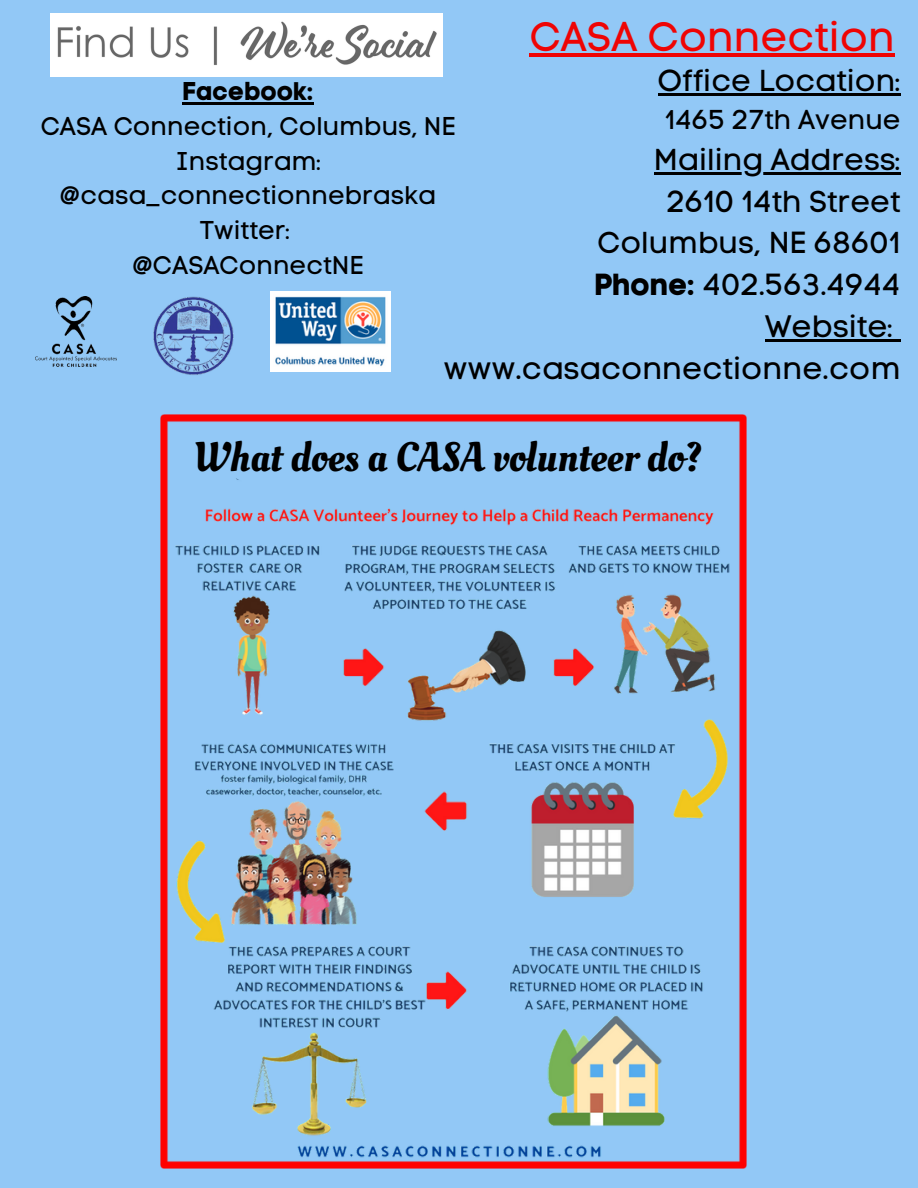
<style>
.page{position:relative;width:918px;height:1188px;background:#92c8f6}
.page>*{position:absolute;margin:0;border:0;box-sizing:border-box;transform-origin:0 0}
.t1{font:41.25px "Oleo Script";color:#000}
.t2{font:41.1px "Code Pro Normal LC";color:#ef0404}
.t3{font:30.75px/42.8px "Code Pro Normal LC";color:#000;text-align:right}
.t4{font:30.3px/41.7px "Code Pro Normal LC";color:#000;text-align:right}
.t5{font:27px "Code Pro Normal LC";color:#000}
.t6{font:25.5px/34.8px "Code Pro Normal LC";color:#000;text-align:center}
.t7{font:25.5px "Code Pro Bold LC";color:#000}
.s1{font-family:"Code Pro Bold LC"}
</style>
<div class="page">
<img style="left:36px;top:296px;width:81px;height:71px">
<img style="left:270px;top:291px;width:121px;height:80px">
<hr style="left:183px;top:102px;width:131px;height:2px;background:#000">
<img style="left:50px;top:14px;width:393px;height:63px">
<img style="left:154px;top:296px;width:80px;height:79px">
<img style="left:160px;top:415px;width:586px;height:754px">
<svg style="left:218px;top:423px;width:485px;height:65px"></svg>
<hr style="left:658px;top:94px;width:243px;height:2px;background:#000">
<hr style="left:654px;top:172px;width:242px;height:3px;background:#000">
<svg style="left:896px;top:172px;width:5px;height:3px"></svg>
<hr style="left:765px;top:339px;width:128px;height:2px;background:#000">
<svg style="left:893px;top:339px;width:8px;height:2px"></svg>
<hr style="left:530px;top:54px;width:365px;height:3px;background:#ef0404">
<h2 class="t2" style="left:530px;top:12px;width:367px">CASA Connection</h2>
<p class="t4" style="left:658px;top:60px;width:244px">Office Location:</p>
<p class="t5" style="left:665px;top:103px;width:237px">1465 27th Avenue</p>
<p class="t4" style="left:595px;top:139px;width:308px">Mailing Address:<br>2610 14th Street<br>Columbus, NE 68601<br><span class="s1">Phone:</span> 402.563.4944</p>
<p class="t3" style="left:443px;top:305px;width:459px">Website: www.casaconnectionne.com</p>
<p class="t7" style="left:183px;top:76px;width:133px">Facebook:</p>
<p class="t6" style="left:41px;top:108px;width:417px">CASA Connection, Columbus, NE<br>Instagram: @casa_connectionnebraska<br>Twitter:<br>@CASAConnectNE</p>
<h1 class="t1" style="left:193px;top:429px;width:510px">What does a CASA volunteer do?</h1>
</div>
